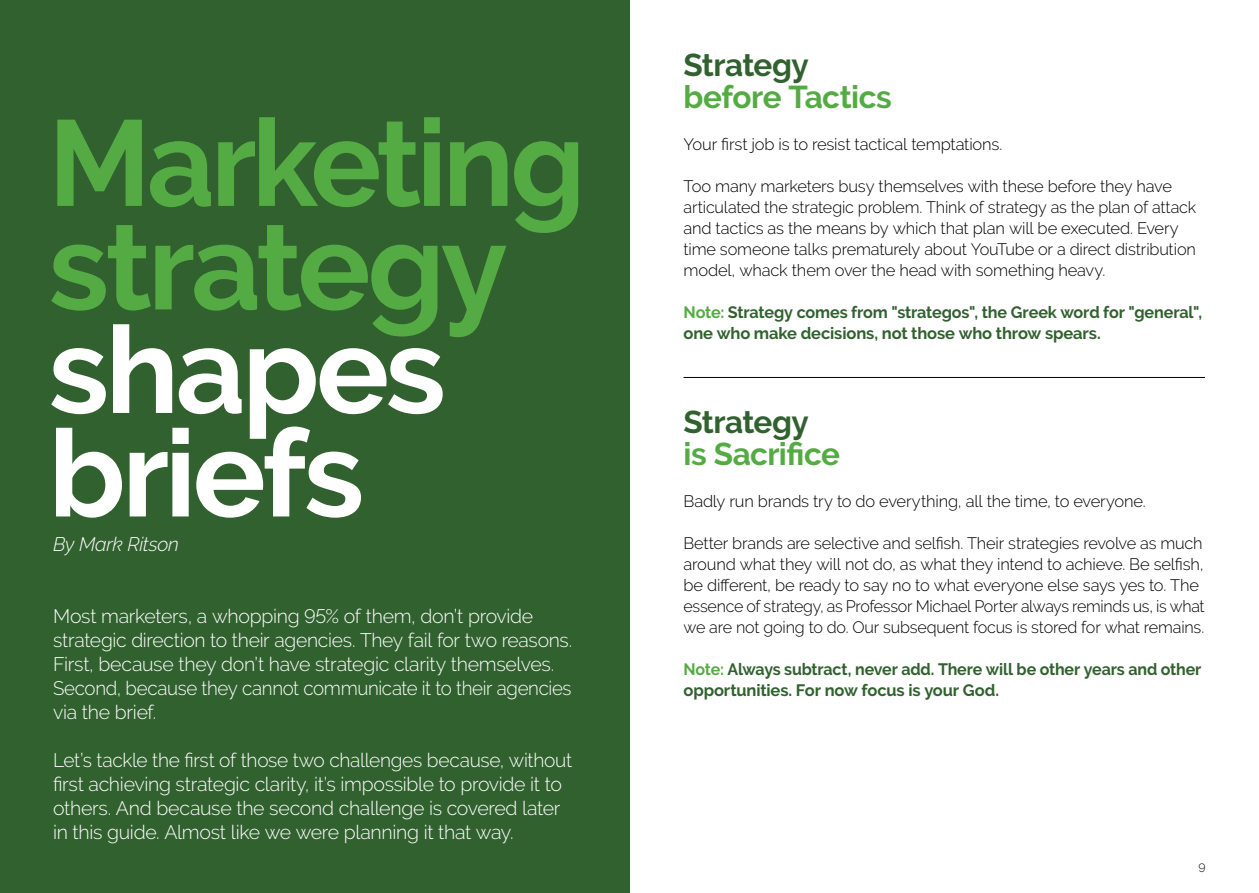
<style>
.page{position:relative;width:1259px;height:893px;background:#fff}
.page>*{position:absolute;margin:0;border:0;box-sizing:border-box;transform-origin:0 0}
.t1{font:700 121.5px/103.5px "Raleway";letter-spacing:-.035em;color:#54ab43}
.t2{font:700 121.5px/103.5px "Raleway";letter-spacing:-.025em;color:#fff}
.t3{font:700 31.5px "Raleway";letter-spacing:-.02em;color:#54ab43}
.t4{font:700 31.5px "Raleway";letter-spacing:-.02em;color:#31612f}
.t5{font:300 19.5px/24px "Raleway";letter-spacing:-.015em;color:#fff}
.t6{font:italic 300 19.5px "Raleway";letter-spacing:-.015em;color:#fff}
.t7{font:300 16.5px/21px "Raleway";letter-spacing:-.01em;color:#000}
.t8{font:700 16.5px/21px "Raleway";letter-spacing:-.01em;color:#31612f}
.t9{font:300 12px "Raleway";color:#000}
.s1{color:#54ab43}
</style>
<div class="page">
<div style="left:0;top:0;width:629px;height:893px;background:#31612f"></div>
<hr style="left:683px;top:377px;width:522px;height:1px;background:#000">
<h1 class="t1" style="left:49px;top:112px;width:538px">Marketing strategy</h1>
<h1 class="t2" style="left:49px;top:319px;width:399px">shapes briefs</h1>
<p class="t6" style="left:53px;top:532px;width:127px">By Mark Ritson</p>
<p class="t5" style="left:53px;top:604px;width:520px">Most marketers, a whopping 95% of them, don’t provide strategic direction to their agencies. They fail for two reasons.<br>First, because they don’t have strategic clarity themselves.<br>Second, because they cannot communicate it to their agencies via the brief.</p>
<p class="t5" style="left:53px;top:748px;width:520px">Let’s tackle the first of those two challenges because, without first achieving strategic clarity, it’s impossible to provide it to others. And because the second challenge is covered later in this guide. Almost like we were planning it that way.</p>
<h2 class="t4" style="left:683px;top:47px;width:127px">Strategy</h2>
<h2 class="t3" style="left:683px;top:79px;width:210px">before Tactics</h2>
<p class="t7" style="left:683px;top:133px;width:320px">Your first job is to resist tactical temptations.</p>
<p class="t7" style="left:683px;top:175px;width:514px">Too many marketers busy themselves with these before they have articulated the strategic problem. Think of strategy as the plan of attack and tactics as the means by which that plan will be executed. Every time someone talks prematurely about YouTube or a direct distribution model, whack them over the head with something heavy.</p>
<p class="t8" style="left:683px;top:302px;width:520px"><span class="s1">Note:</span> Strategy comes from "strategos", the Greek word for "general", one who make decisions, not those who throw spears.</p>
<h2 class="t4" style="left:683px;top:404px;width:127px">Strategy</h2>
<h2 class="t3" style="left:683px;top:436px;width:158px">is Sacrifice</h2>
<p class="t7" style="left:683px;top:490px;width:464px">Badly run brands try to do everything, all the time, to everyone.</p>
<p class="t7" style="left:683px;top:532px;width:523px">Better brands are selective and selfish. Their strategies revolve as much around what they will not do, as what they intend to achieve. Be selfish, be different, be ready to say no to what everyone else says yes to. The essence of strategy, as Professor Michael Porter always reminds us, is what we are not going to do. Our subsequent focus is stored for what remains.</p>
<p class="t8" style="left:683px;top:659px;width:519px"><span class="s1">Note:</span> Always subtract, never add. There will be other years and other opportunities. For now focus is your God.</p>
<p class="t9" style="left:1198px;top:860px;width:9px">9</p>
</div>
